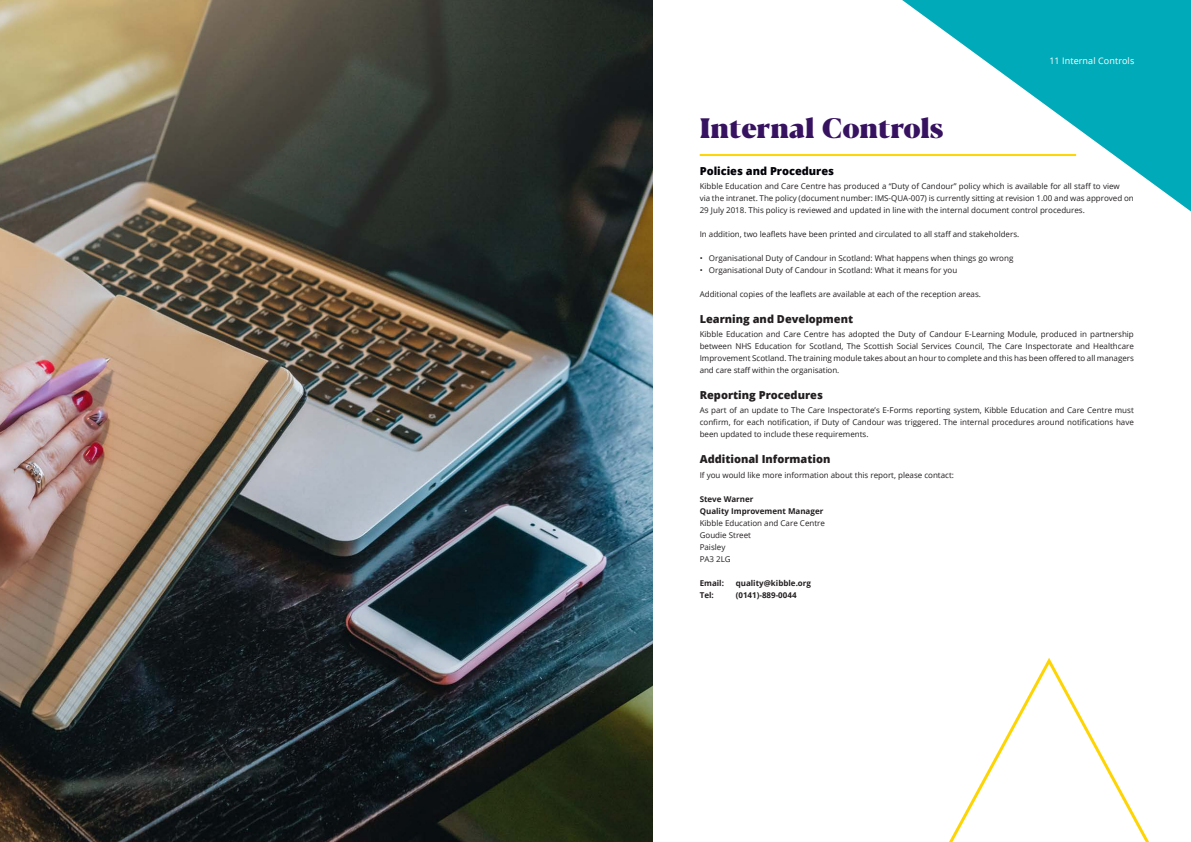
<style>
.page{position:relative;width:1191px;height:842px;background:#fff}
.page>*{position:absolute;margin:0;border:0;box-sizing:border-box;transform-origin:0 0}
.t1{font:800 28px "Blacker Display";color:#371260}
.SUB_HEADING{font:800 11px "Open Sans";color:#231f20}
.SUB_HEADING-2{font:800 11px "Open Sans";color:#000008}
.t2{font:9px "Open Sans";letter-spacing:.01em;color:#fff}
.BODY_TEXT{font:8px/12px "Open Sans";color:#231f20;text-align:justify}
.BODY_TEXT-2{font:700 8px "Open Sans";color:#231f20}
</style>
<div class="page">
<hr style="left:699px;top:154px;width:377px;height:2px;background:#fed503">
<img style="left:0;top:0;width:652px;height:842px">
<svg style="left:902px;top:0;width:289px;height:211px"></svg>
<svg style="left:949px;top:658px;width:200px;height:184px"></svg>
<p class="t2" style="left:1049px;top:54px;width:86px">11 Internal Controls</p>
<p class="t1" style="left:699px;top:111px;width:245px">Internal Controls</p>
<p class="SUB_HEADING-2" style="left:699px;top:162px;width:136px">Policies and Procedures</p>
<p class="BODY_TEXT" style="left:699px;top:180px;width:436px;text-align:left">Kibble Education and Care Centre has produced a “Duty of Candour” policy which is available for all staff to view<br>via the intranet. The policy (document number: IMS-QUA-007) is currently sitting at revision 1.00 and was approved on<br>29 July 2018. This policy is reviewed and updated in line with the internal document control procedures.</p>
<p class="BODY_TEXT" style="left:699px;top:228px;width:321px">In addition, two leaflets have been printed and circulated to all staff and stakeholders.</p>
<p class="BODY_TEXT" style="left:699px;top:252px;width:315px">• Organisational Duty of Candour in Scotland: What happens when things go wrong</p>
<p class="BODY_TEXT" style="left:699px;top:264px;width:259px">• Organisational Duty of Candour in Scotland: What it means for you</p>
<p class="BODY_TEXT" style="left:699px;top:288px;width:283px">Additional copies of the leaflets are available at each of the reception areas.</p>
<p class="SUB_HEADING" style="left:699px;top:310px;width:155px">Learning and Development</p>
<p class="BODY_TEXT" style="left:699px;top:328px;width:436px">Kibble Education and Care Centre has adopted the Duty of Candour E-Learning Module, produced in partnership between NHS Education for Scotland, The Scottish Social Services Council, The Care Inspectorate and Healthcare Improvement Scotland. The training module takes about an hour to complete and this has been offered to all managers and care staff within the organisation.</p>
<p class="SUB_HEADING" style="left:699px;top:386px;width:125px">Reporting Procedures</p>
<p class="BODY_TEXT" style="left:699px;top:404px;width:436px">As part of an update to The Care Inspectorate’s E-Forms reporting system, Kibble Education and Care Centre must confirm, for each notification, if Duty of Candour was triggered. The internal procedures around notifications have been updated to include these requirements.</p>
<p class="SUB_HEADING" style="left:699px;top:450px;width:132px">Additional Information</p>
<p class="BODY_TEXT" style="left:699px;top:468px;width:256px">If you would like more information about this report, please contact:</p>
<p class="BODY_TEXT-2" style="left:699px;top:493px;width:55px">Steve Warner</p>
<p class="BODY_TEXT-2" style="left:699px;top:505px;width:125px">Quality Improvement Manager</p>
<p class="BODY_TEXT" style="left:699px;top:516px;width:127px">Kibble Education and Care Centre</p>
<p class="BODY_TEXT" style="left:699px;top:528px;width:53px">Goudie Street</p>
<p class="BODY_TEXT" style="left:699px;top:540px;width:27px">Paisley</p>
<p class="BODY_TEXT" style="left:699px;top:552px;width:33px">PA3 2LG</p>
<p class="BODY_TEXT-2" style="left:699px;top:577px;width:26px">Email:</p>
<p class="BODY_TEXT-2" style="left:735px;top:577px;width:77px">quality@kibble.org</p>
<p class="BODY_TEXT-2" style="left:699px;top:589px;width:16px">Tel:</p>
<p class="BODY_TEXT-2" style="left:735px;top:589px;width:62px">(0141)-889-0044</p>
</div>
